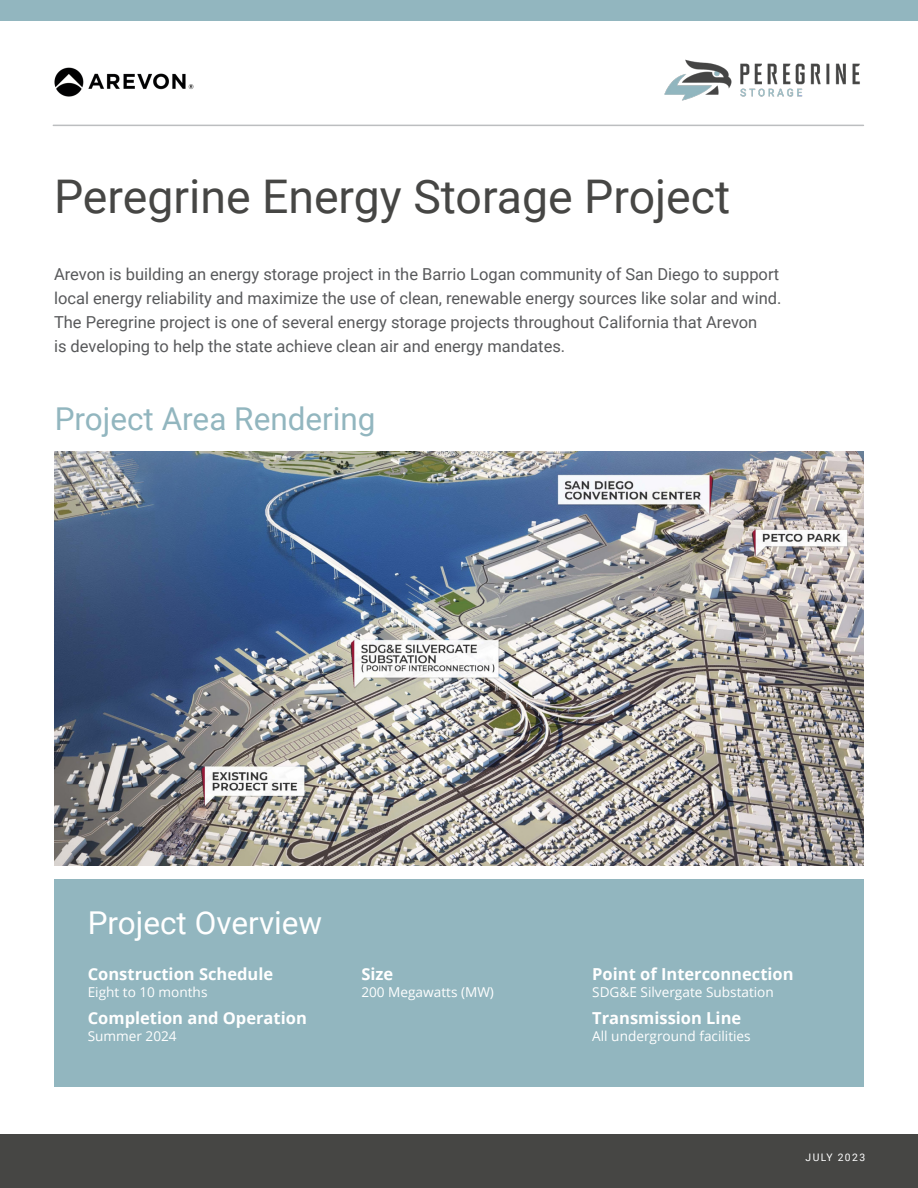
<style>
.page{position:relative;width:918px;height:1188px;background:#fff}
.page>*{position:absolute;margin:0;border:0;box-sizing:border-box;transform-origin:0 0}
.t1{font:46.35px "Roboto";color:#464644}
.t2{font:31.5px "Roboto";color:#92b6bf}
.t3{font:31.5px "Roboto";color:#fff}
.t4{font:16.5px/24px "Roboto";color:#58595b}
.t5{font:700 16.5px "Open Sans";color:#fff}
.t6{font:13.65px "Open Sans";color:#fff}
.t7{font:10.35px "Roboto";letter-spacing:.135em;color:#fff}
</style>
<div class="page">
<div style="left:0;top:0;width:918px;height:20px;background:#92b6bf"></div>
<img style="left:55px;top:452px;width:809px;height:414px">
<img style="left:52px;top:67px;width:163px;height:59px">
<div style="left:0;top:1134px;width:918px;height:54px;background:#464644"></div>
<hr style="left:53px;top:125px;width:811px;height:1px;background:#bcbec0">
<img style="left:664px;top:59px;width:196px;height:42px">
<div style="left:54px;top:879px;width:810px;height:207px;background:#92b6bf"></div>
<h1 class="t1" style="left:54px;top:164px;width:678px">Peregrine Energy Storage Project</h1>
<p class="t4" style="left:54px;top:261px;width:729px">Arevon is building an energy storage project in the Barrio Logan community of San Diego to support local energy reliability and maximize the use of clean, renewable energy sources like solar and wind.<br>The Peregrine project is one of several energy storage projects throughout California that Arevon<br>is developing to help the state achieve clean air and energy mandates.</p>
<h2 class="t2" style="left:55px;top:397px;width:322px">Project Area Rendering</h2>
<h2 class="t3" style="left:88px;top:901px;width:236px">Project Overview</h2>
<p class="t5" style="left:88px;top:962px;width:187px">Construction Schedule</p>
<p class="t6" style="left:88px;top:983px;width:121px">Eight to 10 months</p>
<p class="t5" style="left:88px;top:1006px;width:221px">Completion and Operation</p>
<p class="t6" style="left:88px;top:1027px;width:91px">Summer 2024</p>
<p class="t5" style="left:361px;top:962px;width:33px">Size</p>
<p class="t6" style="left:361px;top:983px;width:134px">200 Megawatts (MW)</p>
<p class="t5" style="left:592px;top:962px;width:203px">Point of Interconnection</p>
<p class="t6" style="left:592px;top:983px;width:183px">SDG&amp;E Silvergate Substation</p>
<p class="t5" style="left:592px;top:1006px;width:151px">Transmission Line</p>
<p class="t6" style="left:592px;top:1027px;width:160px">All underground facilities</p>
<p class="t7" style="left:806px;top:1150px;width:61px">JULY 2023</p>
</div>
